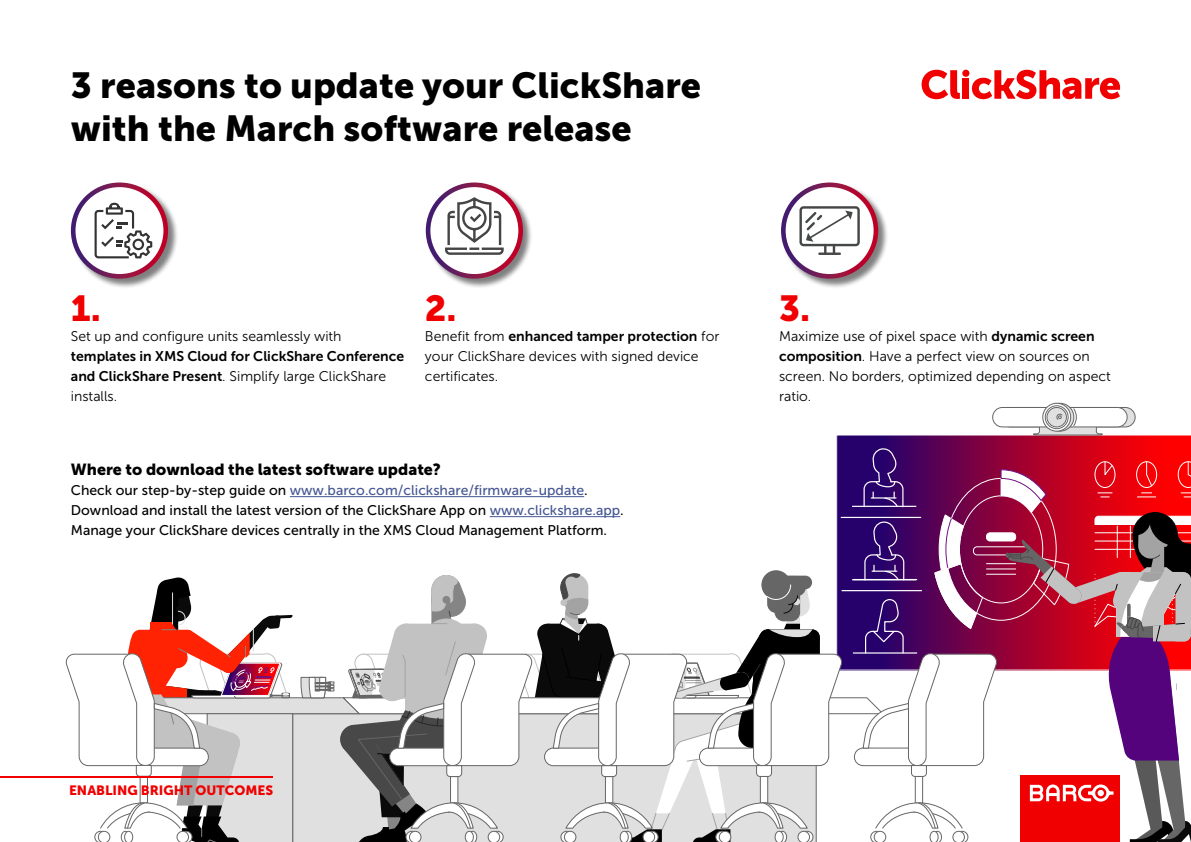
<style>
.page{position:relative;width:1191px;height:842px;background:#fff}
.page>*{position:absolute;margin:0;border:0;box-sizing:border-box;transform-origin:0 0}
.t1{font:36px/43.2px "Museo Sans 900";color:#000}
.t2{font:36px "Museo Sans 900";color:#f00000}
.t3{font:16px "Museo Sans 900";color:#000}
.t4{font:14px/20px "Museo Sans 300";color:#000}
.t5{font:14px/20px "Museo Sans 500";color:#000}
.t6{font:14px "Museo Sans 700";color:#000}
.t7{font:13.4px "Museo Sans 900";color:#f00000}
.s1{font-family:"Museo Sans 700"}
.s2{font-family:"Museo Sans 300"}
.s3{color:#465792}
</style>
<div class="page">
<svg style="left:836px;top:435px;width:355px;height:12px;background:#980a3c"></svg>
<svg style="left:1000px;top:407px;width:135px;height:20px"></svg>
<div style="left:992px;top:407px;width:135px;height:20px;background:#fff;border-radius:10px"></div>
<div style="left:992px;top:407px;width:135px;height:20px;border:1px solid #666;border-radius:10px"></div>
<div style="left:1045px;top:403px;width:29px;height:28px;border:1px solid #666;border-radius:50%"></div>
<svg style="left:1042px;top:403px;width:28px;height:28px"></svg>
<div style="left:1042px;top:403px;width:29px;height:28px;border:1px solid #666;border-radius:50%"></div>
<div style="left:1045px;top:405px;width:23px;height:24px;border:1px solid #666;border-radius:50%"></div>
<div style="left:1046px;top:407px;width:20px;height:20px;border:1px solid #666;border-radius:50%"></div>
<svg style="left:1033px;top:408px;width:69px;height:28px"></svg>
<svg style="left:66px;top:447px;width:1125px;height:395px"></svg>
<svg style="left:921px;top:70px;width:39px;height:29px"></svg>
<div style="left:962px;top:78px;width:7px;height:21px;background:#f00000"></div>
<svg style="left:972px;top:70px;width:148px;height:29px"></svg>
<div style="left:962px;top:70px;width:7px;height:7px;background:#f00000;border-radius:50%"></div>
<hr style="left:0;top:776px;width:273px;height:1px;background:#f00000">
<hr style="left:290px;top:496px;width:294px;height:1px;background:#465792">
<hr style="left:490px;top:516px;width:130px;height:1px;background:#465792">
<div style="left:71px;top:183px;width:107px;height:106px;background:#000;opacity:.5"></div>
<svg style="left:73px;top:185px;width:93px;height:91px"></svg>
<div style="left:71px;top:182px;width:97px;height:97px;border:5px solid #fff;border-radius:50%"></div>
<div style="left:781px;top:183px;width:107px;height:106px;background:#000;opacity:.5"></div>
<svg style="left:783px;top:185px;width:93px;height:91px"></svg>
<div style="left:781px;top:182px;width:97px;height:97px;border:5px solid #fff;border-radius:50%"></div>
<div style="left:426px;top:183px;width:107px;height:106px;background:#000;opacity:.5"></div>
<svg style="left:428px;top:185px;width:92px;height:91px"></svg>
<svg style="left:444px;top:195px;width:61px;height:61px"></svg>
<div style="left:426px;top:182px;width:97px;height:97px;border:5px solid #fff;border-radius:50%"></div>
<svg style="left:95px;top:203px;width:57px;height:55px"></svg>
<svg style="left:799px;top:206px;width:60px;height:49px"></svg>
<h1 class="t1" style="left:71px;top:64px;width:631px">3 reasons to update your ClickShare with the March software release</h1>
<h1 class="t2" style="left:71px;top:288px;width:32px">1.</h1>
<p class="t4" style="left:71px;top:326px;width:272px">Set up and configure units seamlessly with</p>
<p class="t6" style="left:71px;top:348px;width:335px">templates in XMS Cloud for ClickShare Conference</p>
<p class="t4" style="left:71px;top:366px;width:317px"><span class="s1">and ClickShare Present</span>. Simplify large ClickShare installs.</p>
<h1 class="t2" style="left:425px;top:288px;width:33px">2.</h1>
<p class="t6" style="left:425px;top:328px;width:296px"><span class="s2">Benefit from</span> enhanced tamper protection <span class="s2">for</span></p>
<p class="t4" style="left:425px;top:346px;width:275px">your ClickShare devices with signed device certificates.</p>
<p class="t3" style="left:71px;top:460px;width:371px">Where to download the latest software update?</p>
<p class="t5" style="left:71px;top:480px;width:554px">Check our step-by-step guide on <span class="s3">www.barco.com/clickshare/firmware-update</span>.<br>Download and install the latest version of the ClickShare App on <span class="s3">www.clickshare.app</span>.<br>Manage your ClickShare devices centrally in the XMS Cloud Management Platform.</p>
<h1 class="t2" style="left:779px;top:288px;width:33px">3.</h1>
<p class="t4" style="left:779px;top:326px;width:333px">Maximize use of pixel space with <span class="s1">dynamic screen composition</span>. Have a perfect view on sources on screen. No borders, optimized depending on aspect ratio.</p>
<p class="t7" style="left:69px;top:782px;width:206px">ENABLING BRIGHT OUTCOMES</p>
</div>
